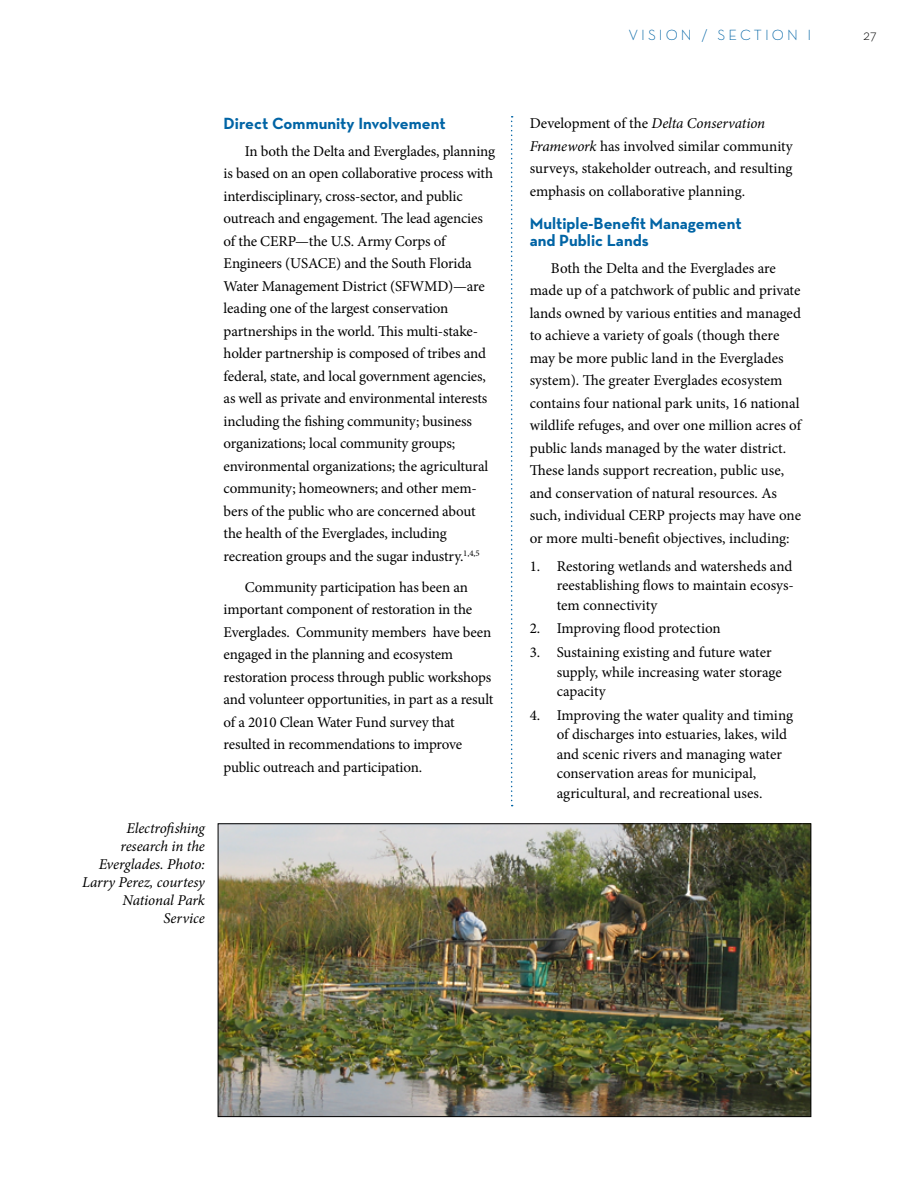
<style>
.page{position:relative;width:918px;height:1188px;background:#fff}
.page>*{position:absolute;margin:0;border:0;box-sizing:border-box;transform-origin:0 0}
.t1{font:700 16.5px/16.5px "Neutra Text";color:#0064a5}
.t2{font:15px/22.5px "Minion Pro";letter-spacing:-.01em;color:#000}
.t3{font:italic 15px/18px "Minion Pro";letter-spacing:-.01em;color:#000;text-align:right}
.t4{font:300 15px "Neutra Text";letter-spacing:.2em;color:#0064a5}
.t5{font:300 15px "Neutra Text";color:#000}
.s1{font-style:italic}
</style>
<div class="page">
<img style="left:220px;top:825px;width:589px;height:290px">
<div style="left:218px;top:823px;width:593px;height:294px;border:1px solid #000"></div>
<svg style="left:511px;top:116px;width:2px;height:690px"></svg>
<p class="t1" style="left:224px;top:115px;width:224px">Direct Community Involvement</p>
<p class="t2" style="left:224px;top:140px;width:273px;text-indent:21px">In both the Delta and Everglades, planning is based on an open collaborative process with interdisciplinary, cross-sector, and public outreach and engagement. The lead agencies of the CERP—the U.S. Army Corps of Engineers (USACE) and the South Florida Water Management District (SFWMD)—are leading one of the largest conservation partnerships in the world. This multi-stake&shy;holder partnership is composed of tribes and federal, state, and local government agencies, as well as private and environmental interests including the fishing community; business organizations; local community groups; environmental organizations; the agricultural community; homeowners; and other mem&shy;bers of the public who are concerned about the health of the Everglades, including recreation groups and the sugar industry.<sup>1,4,5</sup></p>
<p class="t2" style="left:224px;top:576px;width:271px;text-indent:21px">Community participation has been an important component of restoration in the Everglades. Community members have been engaged in the planning and ecosystem restoration process through public workshops and volunteer opportunities, in part as a result of a 2010 Clean Water Fund survey that resulted in recommendations to improve public outreach and participation.</p>
<p class="t3" style="left:82px;top:820px;width:124px">Electrofishing research in the<br>Everglades. Photo:<br>Larry Perez, courtesy<br>National Park<br>Service</p>
<p class="t4" style="left:628px;top:26px;width:184px">VISION / SECTION I</p>
<p class="t5" style="left:863px;top:26px;width:15px">27</p>
<p class="t2" style="left:530px;top:112px;width:265px">Development of the <span class="s1">Delta Conservation Framework</span> has involved similar community surveys, stakeholder outreach, and resulting emphasis on collaborative planning.</p>
<p class="t1" style="left:530px;top:215px;width:213px">Multiple-Benefit Management and Public Lands</p>
<p class="t2" style="left:530px;top:257px;width:273px;text-indent:21px">Both the Delta and the Everglades are made up of a patchwork of public and private lands owned by various entities and managed to achieve a variety of goals (though there may be more public land in the Everglades system). The greater Everglades ecosystem contains four national park units, 16 national wildlife refuges, and over one million acres of public lands managed by the water district.<br>These lands support recreation, public use, and conservation of natural resources. As such, individual CERP projects may have one or more multi-benefit objectives, including:</p>
<p class="t2" style="left:557px;top:556px;width:239px;line-height:19.5px;text-align:justify;text-indent:-27px">1. Restoring wetlands and watersheds and reestablishing flows to maintain ecosys&shy;tem connectivity</p>
<p class="t2" style="left:530px;top:617px;width:193px">2. Improving flood protection</p>
<p class="t2" style="left:557px;top:643px;width:227px;line-height:19.5px;text-indent:-27px">3. Sustaining existing and future water supply, while increasing water storage capacity</p>
<p class="t2" style="left:557px;top:705px;width:238px;line-height:19.5px;text-indent:-27px">4. Improving the water quality and timing of discharges into estuaries, lakes, wild and scenic rivers and managing water conservation areas for municipal, agricultural, and recreational uses.</p>
</div>
